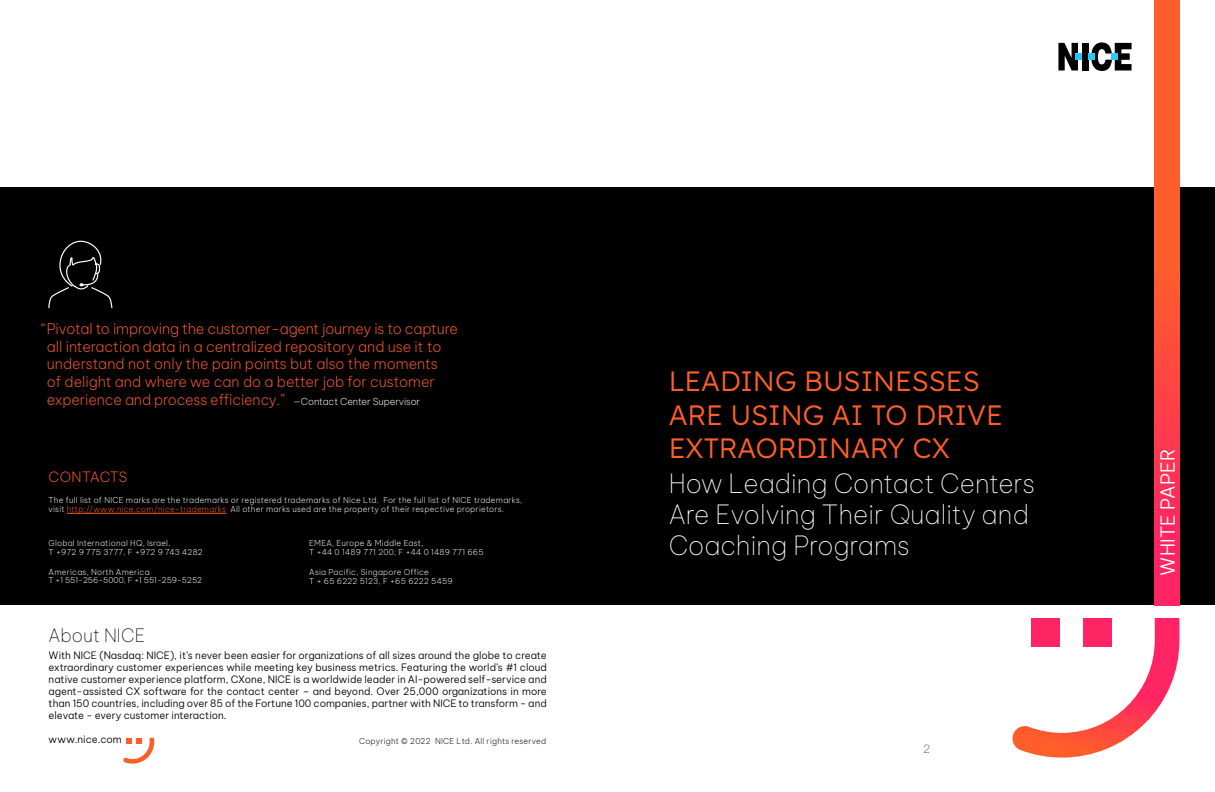
<style>
.page{position:relative;width:1215px;height:792px;background:#fff}
.page>*{position:absolute;margin:0;border:0;box-sizing:border-box;transform-origin:0 0}
.t1{font:300 28px/33.6px "Lexend";color:#ff5e2a}
.t2{font:100 26px/31.2px "Be Vietnam Pro";color:#fff}
.t3{font:300 19px "Be Vietnam Pro";letter-spacing:.01em;color:#fff}
.t4{font:100 18px "Be Vietnam Pro";color:#000}
.t5{font:200 14.4px/17.6px "Be Vietnam Pro";letter-spacing:-.005em;color:#ff5e2a}
.t6{font:200 14px "Be Vietnam Pro";letter-spacing:.005em;color:#ff5e2a}
.t7{font:100 12px "Helvetica Neue LT Std";color:#414042}
.t8{font:300 10px/12px "Be Vietnam Pro";color:#000;text-align:justify}
.t9{font:200 8px/9.6px "Be Vietnam Pro";letter-spacing:.03em;color:#fff}
.t10{font:200 8px "Be Vietnam Pro";letter-spacing:.03em;color:#000}
.s1{font-size:9.6px;color:#fff}
.s2{color:#ff5e2a}
</style>
<div class="page">
<div style="left:0;top:187px;width:1215px;height:418px;background:#000"></div>
<svg style="left:1155px;top:0;width:24px;height:605px;background:#ff4a3d"></svg>
<svg style="left:1012px;top:618px;width:167px;height:140px"></svg>
<div style="left:1082px;top:43px;width:7px;height:27px;background:#000"></div>
<svg style="left:1089px;top:42px;width:43px;height:29px"></svg>
<svg style="left:1058px;top:43px;width:24px;height:27px"></svg>
<hr style="left:67px;top:513px;width:159px;height:1px;background:#ff5e2a">
<svg style="left:123px;top:738px;width:31px;height:26px"></svg>
<svg style="left:48px;top:241px;width:64px;height:67px"></svg>
<p class="t5" style="left:47px;top:319px;width:413px;text-indent:-6px">“Pivotal to improving the customer-agent journey is to capture all interaction data in a centralized repository and use it to understand not only the pain points but also the moments<br>of delight and where we can do a better job for customer experience and process efficiency.” <span class="s1">—Contact Center Supervisor</span></p>
<h3 class="t6" style="left:49px;top:466px;width:80px">CONTACTS</h3>
<p class="t9" style="left:49px;top:494px;width:475px">The full list of NICE marks are the trademarks or registered trademarks of Nice Ltd. For the full list of NICE trademarks, visit <span class="s2">http://www.nice.com/nice-trademarks</span> All other marks used are the property of their respective proprietors.</p>
<p class="t9" style="left:309px;top:537px;width:176px">EMEA, Europe &amp; Middle East,<br>T +44 0 1489 771 200, F +44 0 1489 771 665</p>
<p class="t9" style="left:309px;top:566px;width:145px">Asia Pacific, Singapore Office<br>T + 65 6222 5123, F +65 6222 5459</p>
<p class="t9" style="left:49px;top:537px;width:156px">Global International HQ, Israel,<br>T +972 9 775 3777, F +972 9 743 4282</p>
<p class="t9" style="left:49px;top:567px;width:155px;line-height:8.8px">Americas, North America<br>T +1 551-256-5000, F +1 551-259-5252</p>
<h3 class="t4" style="left:49px;top:621px;width:98px">About NICE</h3>
<p class="t8" style="left:49px;top:648px;width:500px">With NICE (Nasdaq: NICE), it’s never been easier for organizations of all sizes around the globe to create extraordinary customer experiences while meeting key business metrics. Featuring the world’s #1 cloud native customer experience platform, CXone, NICE is a worldwide leader in AI -powered self-service and agent-assisted CX software for the contact center – and beyond. Over 25,000 organizations in more than 150 countries, including over 85 of the Fortune 100 companies, partner with NICE to transform - and elevate - every customer interaction.</p>
<p class="t8" style="left:49px;top:732px;width:75px">www.nice.com</p>
<p class="t10" style="left:359px;top:734px;width:189px">Copyright © 2022 NICE Ltd. All rights reserved</p>
<h1 class="t1" style="left:669px;top:363px;width:336px">LEADING BUSINESSES<br>ARE USING AI TO DRIVE<br>EXTRAORDINARY CX</h1>
<h2 class="t2" style="left:669px;top:466px;width:368px">How Leading Contact Centers<br>Are Evolving Their Quality and<br>Coaching Programs</h2>
<p class="t7" style="left:924px;top:741px;width:8px">2</p>
<h3 class="t3" style="left:1152px;top:576px;width:129px;rotate:-90deg">White Paper</h3>
</div>
